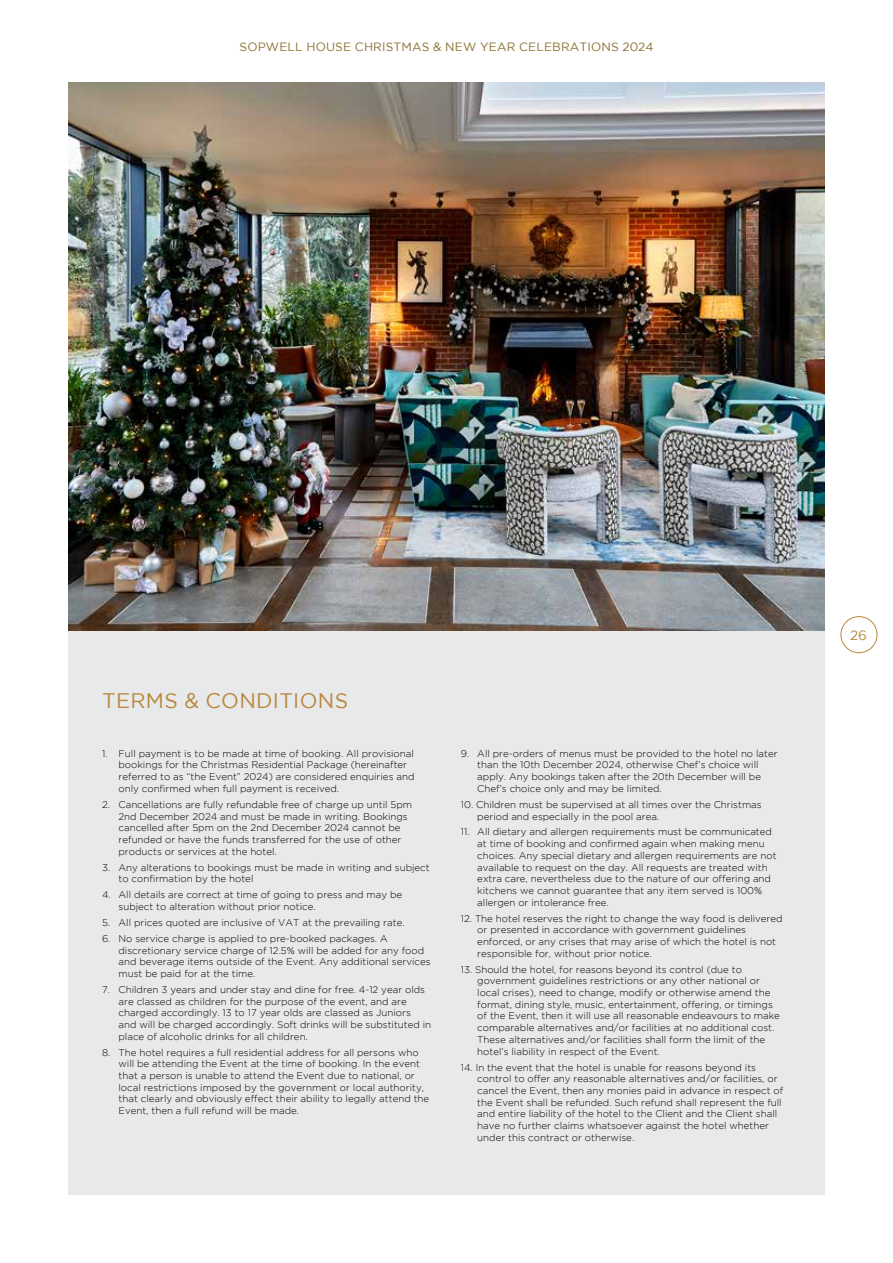
<style>
.page{position:relative;width:893px;height:1263px;background:#fff}
.page>*{position:absolute;margin:0;border:0;box-sizing:border-box;transform-origin:0 0}
.t1{font:21px "Gotham";letter-spacing:.015em;color:#b8873c}
.t2{font:13.5px "Gotham";color:#b8873c}
.t3{font:12px "Gotham";letter-spacing:.015em;color:#897030}
.t4{font:300 9.75px/11.7px "Gotham";color:#000}
</style>
<div class="page">
<img style="left:68px;top:83px;width:757px;height:548px">
<div style="left:68px;top:631px;width:757px;height:564px;background:#e8e9ea"></div>
<div style="left:840px;top:616px;width:37px;height:37px;border:1px solid #b8873c;border-radius:50%"></div>
<p class="t3" style="left:240px;top:40px;width:416px">SOPWELL HOUSE CHRISTMAS &amp; NEW YEAR CELEBRATIONS 2024</p>
<h1 class="t1" style="left:102px;top:689px;width:247px">TERMS &amp; CONDITIONS</h1>
<p class="t4" style="left:119px;top:747px;width:297px;text-indent:-16px">1. Full payment is to be made at time of booking. All provisional bookings for the Christmas Residential Package (hereinafter referred to as “the Event” 2024) are considered enquiries and only confirmed when full payment is received.</p>
<p class="t4" style="left:119px;top:798px;width:295px;text-indent:-16px">2. Cancellations are fully refundable free of charge up until 5pm 2nd December 2024 and must be made in writing. Bookings cancelled after 5pm on the 2nd December 2024 cannot be refunded or have the funds transferred for the use of other products or services at the hotel.</p>
<p class="t4" style="left:119px;top:861px;width:313px;text-indent:-16px">3. Any alterations to bookings must be made in writing and subject to confirmation by the hotel</p>
<p class="t4" style="left:119px;top:889px;width:285px;text-indent:-16px">4. All details are correct at time of going to press and may be subject to alteration without prior notice.</p>
<p class="t4" style="left:102px;top:916px;width:304px">5. All prices quoted are inclusive of VAT at the prevailing rate.</p>
<p class="t4" style="left:119px;top:932px;width:313px;text-indent:-16px">6. No service charge is applied to pre-booked packages. A discretionary service charge of 12.5% will be added for any food and beverage items outside of the Event. Any additional services must be paid for at the time.</p>
<p class="t4" style="left:119px;top:983px;width:314px;text-indent:-16px">7. Children 3 years and under stay and dine for free. 4-12 year olds are classed as children for the purpose of the event, and are charged accordingly. 13 to 17 year olds are classed as Juniors and will be charged accordingly. Soft drinks will be substituted in place of alcoholic drinks for all children.</p>
<p class="t4" style="left:119px;top:1046px;width:312px;text-indent:-16px">8. The hotel requires a full residential address for all persons who will be attending the Event at the time of booking. In the event that a person is unable to attend the Event due to national, or local restrictions imposed by the government or local authority, that clearly and obviously effect their ability to legally attend the Event, then a full refund will be made.</p>
<p class="t4" style="left:477px;top:747px;width:302px;text-indent:-16px">9. All pre-orders of menus must be provided to the hotel no later than the 10th December 2024, otherwise Chef’s choice will apply. Any bookings taken after the 20th December will be Chef’s choice only and may be limited.</p>
<p class="t4" style="left:477px;top:798px;width:286px;text-indent:-16px">10. Children must be supervised at all times over the Christmas period and especially in the pool area.</p>
<p class="t4" style="left:477px;top:826px;width:301px;text-indent:-16px">11. All dietary and allergen requirements must be communicated at time of booking and confirmed again when making menu choices. Any special dietary and allergen requirements are not available to request on the day. All requests are treated with extra care, nevertheless due to the nature of our offering and kitchens we cannot guarantee that any item served is 100% allergen or intolerance free.</p>
<p class="t4" style="left:477px;top:912px;width:307px;text-indent:-16px">12. The hotel reserves the right to change the way food is delivered or presented in accordance with government guidelines enforced, or any crises that may arise of which the hotel is not responsible for, without prior notice.</p>
<p class="t4" style="left:477px;top:963px;width:304px;text-indent:-16px">13. Should the hotel, for reasons beyond its control (due to government guidelines restrictions or any other national or local crises), need to change, modify or otherwise amend the format, dining style, music, entertainment, offering, or timings of the Event, then it will use all reasonable endeavours to make comparable alternatives and/or facilities at no additional cost.<br>These alternatives and/or facilities shall form the limit of the hotel’s liability in respect of the Event.</p>
<p class="t4" style="left:477px;top:1061px;width:307px;text-indent:-16px">14. In the event that the hotel is unable for reasons beyond its control to offer any reasonable alternatives and/or facilities, or cancel the Event, then any monies paid in advance in respect of the Event shall be refunded. Such refund shall represent the full and entire liability of the hotel to the Client and the Client shall have no further claims whatsoever against the hotel whether under this contract or otherwise.</p>
<h2 class="t2" style="left:850px;top:627px;width:18px">26</h2>
</div>
